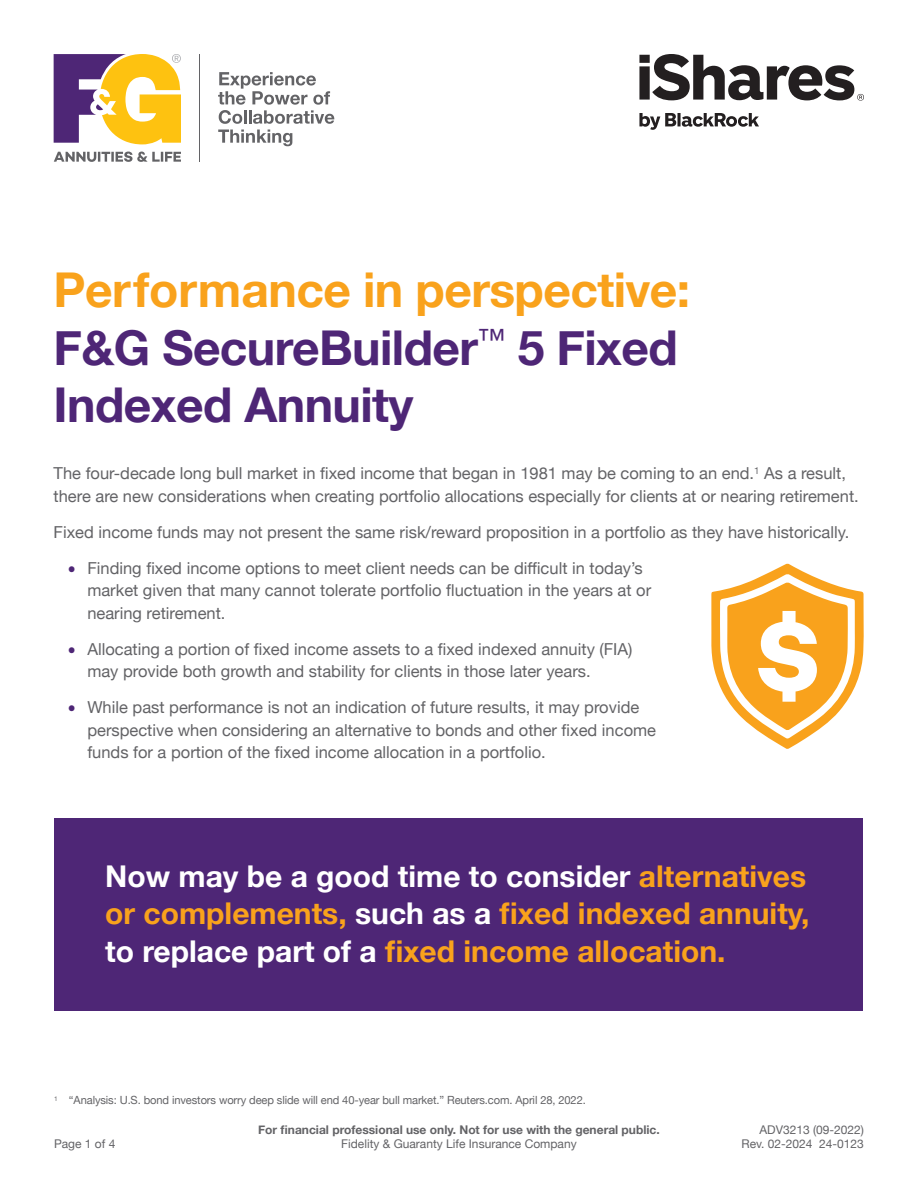
<style>
.page{position:relative;width:918px;height:1188px;background:#fff}
.page>*{position:absolute;margin:0;border:0;box-sizing:border-box;transform-origin:0 0}
.t1{font:700 48px/57.6px "Helvetica Neue";letter-spacing:-.01em;color:#4e2676}
.t2{font:700 30px/37.5px "Helvetica Neue";color:#f9a21c;text-align:justify}
.t3{font:16.5px/22.5px "Helvetica Neue";color:#636366}
.t4{font:12px "Helvetica Neue";color:#636366}
.t5{font:700 12px "Helvetica Neue";color:#636366}
.t6{font:11.25px "Helvetica Neue";letter-spacing:-.01em;color:#636366}
.s1{color:#f9a21c}
.s2{color:#4e2676}
.s3{color:#fff}
</style>
<div class="page">
<div style="left:55px;top:819px;width:808px;height:192px;background:#4e2676"></div>
<svg style="left:54px;top:152px;width:127px;height:10px"></svg>
<hr style="left:199px;top:54px;width:1px;height:108px;background:#636366">
<svg style="left:218px;top:72px;width:116px;height:52px"></svg>
<svg style="left:218px;top:130px;width:74px;height:16px"></svg>
<svg style="left:54px;top:54px;width:127px;height:90px"></svg>
<svg style="left:711px;top:564px;width:153px;height:185px"></svg>
<svg style="left:639px;top:54px;width:225px;height:76px"></svg>
<h1 class="t1" style="left:54px;top:263px;width:638px"><span class="s1">Performance in perspective:<br></span>F&amp;G SecureBuilder<sup>™</sup> 5 Fixed<br>Indexed Annuity</h1>
<p class="t3" style="left:54px;top:463px;width:807px">The four-decade long bull market in fixed income that began in 1981 may be coming to an end.<sup>1</sup> As a result, there are new considerations when creating portfolio allocations especially for clients at or nearing retirement.</p>
<p class="t3" style="left:67px;top:515px;width:784px;line-height:36px;text-indent:-13px">Fixed income funds may not present the same risk/reward proposition in a portfolio as they have historically. <span class="s2">࡟</span> Finding fixed income options to meet client needs can be difficult in today’s</p>
<p class="t3" style="left:87px;top:580px;width:565px">market given that many cannot tolerate portfolio fluctuation in the years at or nearing retirement.</p>
<p class="t3" style="left:87px;top:639px;width:547px;text-indent:-20px"><span class="s2">࡟</span> Allocating a portion of fixed income assets to a fixed indexed annuity (FIA) may provide both growth and stability for clients in those later years.</p>
<p class="t3" style="left:87px;top:697px;width:570px;text-indent:-20px"><span class="s2">࡟</span> While past performance is not an indication of future results, it may provide perspective when considering an alternative to bonds and other fixed income funds for a portion of the fixed income allocation in a portfolio.</p>
<h2 class="t2" style="left:105px;top:858px;width:706px"><span class="s3">Now may be a good time to consider</span> alternatives or complements, <span class="s3">such as a</span> fixed indexed annuity, <span class="s3">to replace part of a</span> fixed income allocation.</h2>
<p class="t6" style="left:54px;top:1092px;width:533px"><sup>1</sup> “Analysis: U.S. bond investors worry deep slide will end 40-year bull market.” Reuters.com. April 28, 2022.</p>
<p class="t5" style="left:258px;top:1121px;width:403px">For financial professional use only. Not for use with the general public.</p>
<p class="t4" style="left:760px;top:1121px;width:106px">ADV3213 (09-2022)</p>
<p class="t4" style="left:54px;top:1136px;width:63px">Page 1 of 4</p>
<p class="t4" style="left:341px;top:1136px;width:237px">Fidelity &amp; Guaranty Life Insurance Company</p>
<p class="t4" style="left:741px;top:1136px;width:124px">Rev. 02-2024 24-0123</p>
</div>
